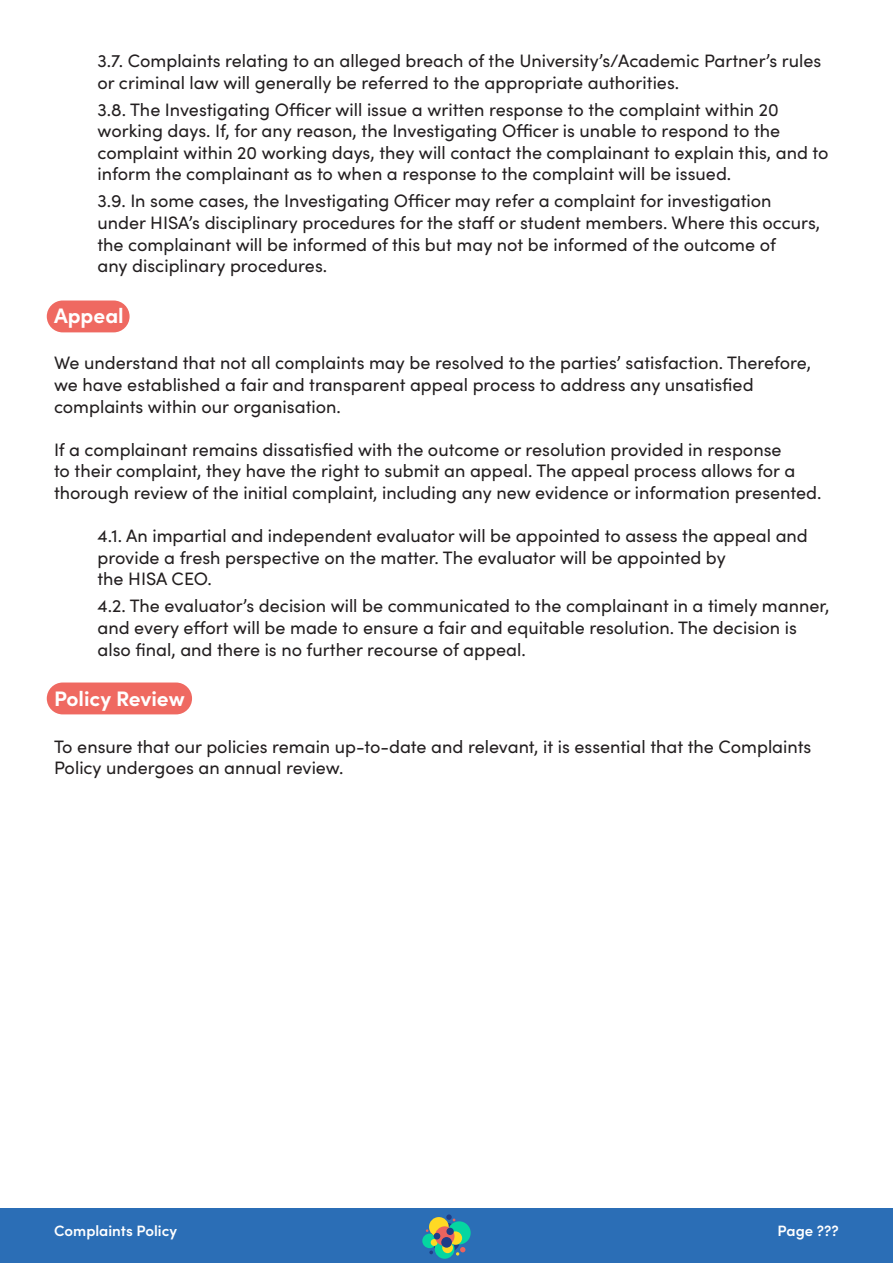
<style>
.page{position:relative;width:893px;height:1263px;background:#fff}
.page>*{position:absolute;margin:0;border:0;box-sizing:border-box;transform-origin:0 0}
.t1{font:700 21px "Sofia Pro";color:#fff}
.t2{font:18px/21.6px "Sofia Pro";color:#231f20}
.t3{font:600 15px "Sofia Pro";color:#fff}
</style>
<div class="page">
<div style="left:0;top:1209px;width:893px;height:54px;background:#2b6eb6"></div>
<svg style="left:431px;top:1223px;width:30px;height:30px"></svg>
<div style="left:422px;top:1233px;width:15px;height:15px;background:#05d6a1;border-radius:50%"></div>
<div style="left:435px;top:1239px;width:19px;height:20px;background:#05d6a1;border-radius:50%"></div>
<div style="left:448px;top:1221px;width:23px;height:23px;background:#05d6a1;border-radius:50%"></div>
<div style="left:429px;top:1217px;width:20px;height:20px;background:#ffd924;border-radius:50%"></div>
<div style="left:442px;top:1242px;width:11px;height:11px;background:#ffd924;border-radius:50%"></div>
<svg style="left:449px;top:1231px;width:13px;height:14px"></svg>
<div style="left:431px;top:1239px;width:7px;height:7px;background:#ffd924;border-radius:50%"></div>
<svg style="left:435px;top:1226px;width:19px;height:20px"></svg>
<div style="left:441px;top:1237px;width:11px;height:11px;background:#1f3d87;border-radius:50%"></div>
<svg style="left:434px;top:1233px;width:6px;height:6px"></svg>
<div style="left:446px;top:1228px;width:8px;height:7px;background:#1f3d87;border-radius:50%"></div>
<svg style="left:446px;top:1214px;width:9px;height:7px"></svg>
<svg style="left:429px;top:1250px;width:4px;height:4px"></svg>
<svg style="left:456px;top:1247px;width:9px;height:8px"></svg>
<div style="left:47px;top:300px;width:83px;height:32px;background:#ef6961;border-radius:16px"></div>
<div style="left:47px;top:682px;width:145px;height:32px;background:#ef6961;border-radius:16px"></div>
<p class="t2" style="left:98px;top:49px;width:725px">3.7. Complaints relating to an alleged breach of the University’s/Academic Partner’s rules</p>
<p class="t2" style="left:98px;top:70px;width:583px">or criminal law will generally be referred to the appropriate authorities.</p>
<p class="t2" style="left:98px;top:97px;width:683px">3.8. The Investigating Officer will issue a written response to the complaint within 20</p>
<p class="t2" style="left:98px;top:119px;width:684px">working days. If, for any reason, the Investigating Officer is unable to respond to the</p>
<p class="t2" style="left:98px;top:141px;width:732px">complaint within 20 working days, they will contact the complainant to explain this, and to</p>
<p class="t2" style="left:98px;top:162px;width:635px">inform the complainant as to when a response to the complaint will be issued.</p>
<p class="t2" style="left:98px;top:189px;width:675px">3.9. In some cases, the Investigating Officer may refer a complaint for investigation</p>
<p class="t2" style="left:98px;top:211px;width:724px">under HISA’s disciplinary procedures for the staff or student members. Where this occurs,</p>
<p class="t2" style="left:98px;top:232px;width:680px">the complainant will be informed of this but may not be informed of the outcome of</p>
<p class="t2" style="left:98px;top:254px;width:231px">any disciplinary procedures.</p>
<p class="t1" style="left:54px;top:299px;width:71px">Appeal</p>
<p class="t2" style="left:54px;top:351px;width:759px">We understand that not all complaints may be resolved to the parties’ satisfaction. Therefore, we have established a fair and transparent appeal process to address any unsatisfied complaints within our organisation.</p>
<p class="t2" style="left:54px;top:438px;width:769px">If a complainant remains dissatisfied with the outcome or resolution provided in response<br>to their complaint, they have the right to submit an appeal. The appeal process allows for a thorough review of the initial complaint, including any new evidence or information presented.</p>
<p class="t2" style="left:98px;top:524px;width:712px">4.1. An impartial and independent evaluator will be appointed to assess the appeal and</p>
<p class="t2" style="left:98px;top:546px;width:630px">provide a fresh perspective on the matter. The evaluator will be appointed by</p>
<p class="t2" style="left:98px;top:567px;width:116px">the HISA CEO.</p>
<p class="t2" style="left:98px;top:594px;width:734px">4.2. The evaluator’s decision will be communicated to the complainant in a timely manner,</p>
<p class="t2" style="left:98px;top:616px;width:701px">and every effort will be made to ensure a fair and equitable resolution. The decision is</p>
<p class="t2" style="left:98px;top:637px;width:430px">also final, and there is no further recourse of appeal.</p>
<p class="t1" style="left:54px;top:682px;width:132px">Policy Review</p>
<p class="t2" style="left:54px;top:735px;width:759px">To ensure that our policies remain up-to-date and relevant, it is essential that the Complaints<br>Policy undergoes an annual review.</p>
<p class="t3" style="left:54px;top:1219px;width:124px">Complaints Policy</p>
<p class="t3" style="left:778px;top:1219px;width:63px">Page ???</p>
</div>
